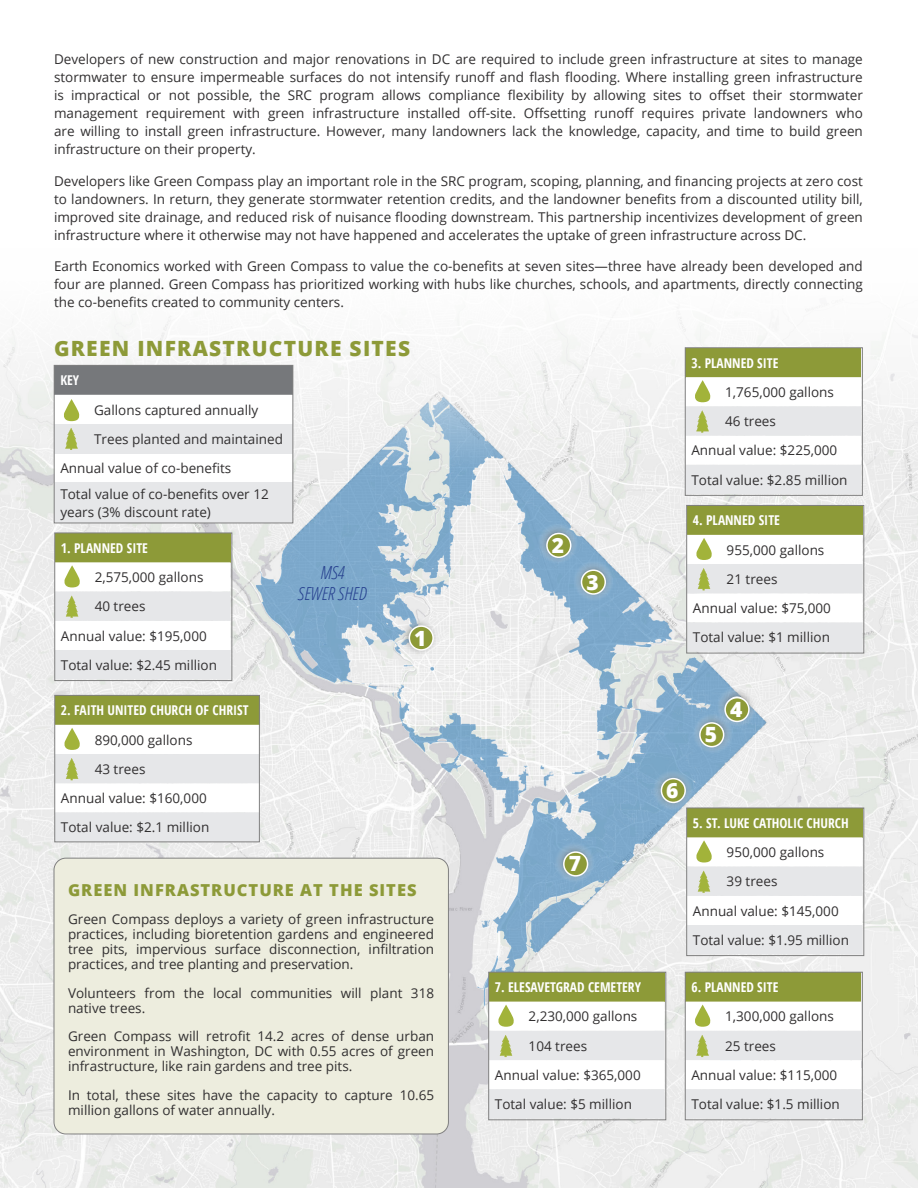
<style>
.page{position:relative;width:918px;height:1188px;background:#fff}
.page>*{position:absolute;margin:0;border:0;box-sizing:border-box;transform-origin:0 0}
.Bold_Title_-_EEGreen{font:800 21px "Open Sans";letter-spacing:.06em;color:#8d9a38}
.t1{font:800 21px "Open Sans";color:#fff}
.t2{font:italic 300 condensed 18px "Open Sans";color:#253f8e}
.Bold_Title_-_EEGreen-2{font:800 16.5px "Open Sans";letter-spacing:.06em;color:#8d9a38}
.Basic_Body_Paragraph{font:13.5px/18px "Open Sans";color:#312f30;text-align:justify}
.Basic_Body_Paragraph-2{font:700 condensed 13.5px "Open Sans";color:#fff}
</style>
<div class="page">
<img style="left:0;top:309px;width:918px;height:879px">
<div style="left:54px;top:858px;width:394px;height:276px;background:#ededde;border-radius:12px"></div>
<div style="left:54px;top:858px;width:395px;height:276px;border:1px solid #808080;border-radius:12px"></div>
<div style="left:55px;top:533px;width:176px;height:29px;background:#8d9a38"></div>
<div style="left:55px;top:533px;width:177px;height:148px;border:1px solid #808080"></div>
<svg style="left:55px;top:562px;width:176px;height:117px"></svg>
<div style="left:685px;top:348px;width:176px;height:29px;background:#8d9a38"></div>
<div style="left:685px;top:348px;width:178px;height:148px;border:1px solid #808080"></div>
<svg style="left:685px;top:377px;width:176px;height:117px"></svg>
<div style="left:687px;top:506px;width:175px;height:29px;background:#8d9a38"></div>
<div style="left:687px;top:505px;width:177px;height:148px;border:1px solid #808080"></div>
<svg style="left:687px;top:535px;width:175px;height:117px"></svg>
<div style="left:687px;top:808px;width:175px;height:29px;background:#8d9a38"></div>
<div style="left:687px;top:808px;width:177px;height:148px;border:1px solid #808080"></div>
<svg style="left:687px;top:837px;width:175px;height:117px"></svg>
<div style="left:685px;top:972px;width:176px;height:30px;background:#8d9a38"></div>
<div style="left:685px;top:972px;width:178px;height:148px;border:1px solid #808080"></div>
<svg style="left:685px;top:1002px;width:176px;height:117px"></svg>
<div style="left:489px;top:972px;width:176px;height:30px;background:#8d9a38"></div>
<div style="left:489px;top:972px;width:177px;height:148px;border:1px solid #808080"></div>
<svg style="left:489px;top:1002px;width:176px;height:117px"></svg>
<div style="left:55px;top:696px;width:204px;height:29px;background:#8d9a38"></div>
<div style="left:55px;top:695px;width:205px;height:147px;border:1px solid #808080"></div>
<svg style="left:55px;top:725px;width:204px;height:117px"></svg>
<div style="left:54px;top:366px;width:239px;height:29px;background:#76787b"></div>
<div style="left:54px;top:482px;width:239px;height:41px;background:#e6e7e9"></div>
<div style="left:54px;top:365px;width:239px;height:158px;border:1px solid #808080"></div>
<svg style="left:54px;top:395px;width:239px;height:87px"></svg>
<div style="left:409px;top:626px;width:24px;height:24px;background:#8d9a38;border-radius:50%"></div>
<div style="left:409px;top:625px;width:25px;height:26px;border:2px solid #fff;border-radius:50%"></div>
<div style="left:547px;top:533px;width:24px;height:24px;background:#8d9a38;border-radius:50%"></div>
<div style="left:546px;top:533px;width:25px;height:25px;border:2px solid #fff;border-radius:50%"></div>
<div style="left:582px;top:570px;width:23px;height:24px;background:#8d9a38;border-radius:50%"></div>
<div style="left:581px;top:569px;width:25px;height:26px;border:2px solid #fff;border-radius:50%"></div>
<div style="left:725px;top:698px;width:24px;height:23px;background:#8d9a38;border-radius:50%"></div>
<div style="left:724px;top:697px;width:26px;height:25px;border:2px solid #fff;border-radius:50%"></div>
<div style="left:700px;top:723px;width:24px;height:24px;background:#8d9a38;border-radius:50%"></div>
<div style="left:699px;top:722px;width:25px;height:25px;border:2px solid #fff;border-radius:50%"></div>
<div style="left:661px;top:779px;width:24px;height:23px;background:#8d9a38;border-radius:50%"></div>
<div style="left:661px;top:778px;width:25px;height:25px;border:2px solid #fff;border-radius:50%"></div>
<div style="left:564px;top:852px;width:24px;height:24px;background:#8d9a38;border-radius:50%"></div>
<div style="left:563px;top:851px;width:25px;height:26px;border:2px solid #fff;border-radius:50%"></div>
<p class="Basic_Body_Paragraph" style="left:54px;top:50px;width:810px">Developers of new construction and major renovations in DC are required to include green infrastructure at sites to manage stormwater to ensure impermeable surfaces do not intensify runoff and flash flooding. Where installing green infrastructure is impractical or not possible, the SRC program allows compliance flexibility by allowing sites to offset their stormwater management requirement with green infrastructure installed off-site. Offsetting runoff requires private landowners who are willing to install green infrastructure. However, many landowners lack the knowledge, capacity, and time to build green infrastructure on their property.</p>
<p class="Basic_Body_Paragraph" style="left:54px;top:172px;width:810px">Developers like Green Compass play an important role in the SRC program, scoping, planning, and financing projects at zero cost to landowners. In return, they generate stormwater retention credits, and the landowner benefits from a discounted utility bill, improved site drainage, and reduced risk of nuisance flooding downstream. This partnership incentivizes development of green infrastructure where it otherwise may not have happened and accelerates the uptake of green infrastructure across DC.</p>
<p class="Basic_Body_Paragraph" style="left:54px;top:257px;width:810px">Earth Economics worked with Green Compass to value the co-benefits at seven sites—three have already been developed and four are planned. Green Compass has prioritized working with hubs like churches, schools, and apartments, directly connecting the co-benefits created to community centers.</p>
<p class="Bold_Title_-_EEGreen" style="left:54px;top:332px;width:358px">GREEN INFRASTRUCTURE SITES</p>
<p class="Basic_Body_Paragraph-2" style="left:60px;top:371px;width:20px">KEY</p>
<p class="Basic_Body_Paragraph" style="left:94px;top:400px;width:166px">Gallons captured annually</p>
<p class="Basic_Body_Paragraph" style="left:94px;top:430px;width:190px">Trees planted and maintained</p>
<p class="Basic_Body_Paragraph" style="left:60px;top:459px;width:172px">Annual value of co-benefits</p>
<p class="Basic_Body_Paragraph" style="left:60px;top:485px;width:210px">Total value of co-benefits over 12 years (3% discount rate)</p>
<p class="Basic_Body_Paragraph-2" style="left:61px;top:539px;width:89px">1. PLANNED SITE</p>
<p class="Basic_Body_Paragraph" style="left:95px;top:568px;width:110px">2,575,000 gallons</p>
<p class="Basic_Body_Paragraph" style="left:95px;top:597px;width:52px">40 trees</p>
<p class="Basic_Body_Paragraph" style="left:61px;top:626px;width:147px">Annual value: $195,000</p>
<p class="Basic_Body_Paragraph" style="left:61px;top:656px;width:158px">Total value: $2.45 million</p>
<p class="Basic_Body_Paragraph-2" style="left:61px;top:701px;width:189px">2. FAITH UNITED CHURCH OF CHRIST</p>
<p class="Basic_Body_Paragraph" style="left:95px;top:730px;width:99px">890,000 gallons</p>
<p class="Basic_Body_Paragraph" style="left:95px;top:760px;width:52px">43 trees</p>
<p class="Basic_Body_Paragraph" style="left:61px;top:789px;width:147px">Annual value: $160,000</p>
<p class="Basic_Body_Paragraph" style="left:61px;top:818px;width:150px">Total value: $2.1 million</p>
<p class="t2" style="left:320px;top:560px;width:25px">MS4</p>
<p class="t2" style="left:298px;top:582px;width:70px">SEWER SHED</p>
<p class="t1" style="left:414px;top:622px;width:14px">1</p>
<p class="Bold_Title_-_EEGreen-2" style="left:68px;top:877px;width:350px">GREEN INFRASTRUCTURE AT THE SITES</p>
<p class="Basic_Body_Paragraph" style="left:68px;top:911px;width:368px;line-height:15px">Green Compass deploys a variety of green infrastructure practices, including bioretention gardens and engineered tree pits, impervious surface disconnection, infiltration practices, and tree planting and preservation.</p>
<p class="Basic_Body_Paragraph" style="left:68px;top:985px;width:368px;line-height:15px">Volunteers from the local communities will plant 318 native trees.</p>
<p class="Basic_Body_Paragraph" style="left:68px;top:1028px;width:368px;line-height:15px">Green Compass will retrofit 14.2 acres of dense urban environment in Washington, DC with 0.55 acres of green infrastructure, like rain gardens and tree pits.</p>
<p class="Basic_Body_Paragraph" style="left:68px;top:1087px;width:368px;line-height:15px">In total, these sites have the capacity to capture 10.65 million gallons of water annually.</p>
<p class="t1" style="left:552px;top:529px;width:14px">2</p>
<p class="t1" style="left:586px;top:566px;width:14px">3</p>
<p class="t1" style="left:569px;top:848px;width:14px">7</p>
<p class="Basic_Body_Paragraph-2" style="left:495px;top:978px;width:148px">7. ELESAVETGRAD CEMETERY</p>
<p class="Basic_Body_Paragraph" style="left:529px;top:1007px;width:110px">2,230,000 gallons</p>
<p class="Basic_Body_Paragraph" style="left:529px;top:1036px;width:60px">104 trees</p>
<p class="Basic_Body_Paragraph" style="left:495px;top:1066px;width:147px">Annual value: $365,000</p>
<p class="Basic_Body_Paragraph" style="left:495px;top:1095px;width:139px">Total value: $5 million</p>
<p class="Basic_Body_Paragraph-2" style="left:691px;top:353px;width:89px">3. PLANNED SITE</p>
<p class="Basic_Body_Paragraph" style="left:725px;top:383px;width:110px">1,765,000 gallons</p>
<p class="Basic_Body_Paragraph" style="left:725px;top:412px;width:52px">46 trees</p>
<p class="Basic_Body_Paragraph" style="left:691px;top:441px;width:147px">Annual value: $225,000</p>
<p class="Basic_Body_Paragraph" style="left:691px;top:470px;width:158px">Total value: $2.85 million</p>
<p class="Basic_Body_Paragraph-2" style="left:693px;top:511px;width:89px">4. PLANNED SITE</p>
<p class="Basic_Body_Paragraph" style="left:727px;top:540px;width:99px">955,000 gallons</p>
<p class="Basic_Body_Paragraph" style="left:727px;top:570px;width:52px">21 trees</p>
<p class="Basic_Body_Paragraph" style="left:693px;top:599px;width:140px">Annual value: $75,000</p>
<p class="Basic_Body_Paragraph" style="left:693px;top:628px;width:139px">Total value: $1 million</p>
<p class="t1" style="left:705px;top:719px;width:14px">5</p>
<p class="t1" style="left:730px;top:693px;width:14px">4</p>
<p class="t1" style="left:666px;top:774px;width:14px">6</p>
<p class="Basic_Body_Paragraph-2" style="left:693px;top:814px;width:157px">5. ST. LUKE CATHOLIC CHURCH</p>
<p class="Basic_Body_Paragraph" style="left:727px;top:843px;width:99px">950,000 gallons</p>
<p class="Basic_Body_Paragraph" style="left:727px;top:872px;width:52px">39 trees</p>
<p class="Basic_Body_Paragraph" style="left:693px;top:901px;width:147px">Annual value: $145,000</p>
<p class="Basic_Body_Paragraph" style="left:693px;top:931px;width:158px">Total value: $1.95 million</p>
<p class="Basic_Body_Paragraph-2" style="left:691px;top:978px;width:89px">6. PLANNED SITE</p>
<p class="Basic_Body_Paragraph" style="left:725px;top:1007px;width:110px">1,300,000 gallons</p>
<p class="Basic_Body_Paragraph" style="left:725px;top:1036px;width:52px">25 trees</p>
<p class="Basic_Body_Paragraph" style="left:691px;top:1066px;width:147px">Annual value: $115,000</p>
<p class="Basic_Body_Paragraph" style="left:691px;top:1095px;width:150px">Total value: $1.5 million</p>
</div>
